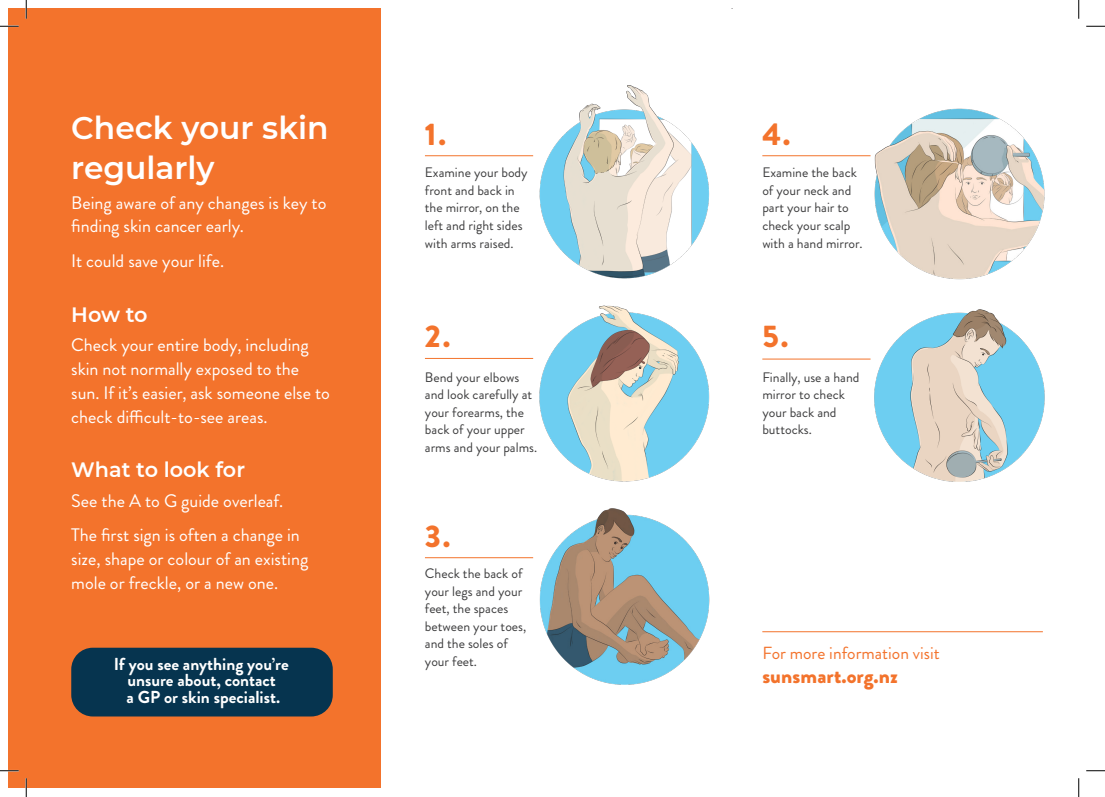
<style>
.page{position:relative;width:1105px;height:797px;background:#fff}
.page>*{position:absolute;margin:0;border:0;box-sizing:border-box;transform-origin:0 0}
.t1{font:600 31.25px "Montserrat";color:#fff}
.t2{font:900 31.25px "Brandon Grotesque";color:#f3732c}
.t3{font:900 21.25px "Brandon Grotesque";letter-spacing:.005em;color:#f3732c}
.t4{font:600 20.75px "Montserrat";color:#fff}
.t5{font:18.12px/23.8px "Brandon Grotesque";color:#fff}
.t6{font:17.5px "Brandon Grotesque";color:#f3732c}
.t7{font:700 17.38px/16.2px "Brandon Grotesque";color:#fff;text-align:center}
.t8{font:13.75px/17.5px "Brandon Grotesque";color:#3e3e3f}
</style>
<div class="page">
<img style="left:528px;top:85px;width:181px;height:194px">
<img style="left:529px;top:305px;width:181px;height:177px">
<img style="left:527px;top:508px;width:183px;height:177px">
<img style="left:857px;top:108px;width:188px;height:172px">
<img style="left:870px;top:309px;width:175px;height:173px">
<div style="left:9px;top:9px;width:372px;height:779px;background:#f3732c"></div>
<hr style="left:762px;top:631px;width:281px;height:1px;background:#f3732c">
<hr style="left:425px;top:155px;width:108px;height:1px;background:#f3732c">
<hr style="left:762px;top:155px;width:108px;height:1px;background:#f3732c">
<hr style="left:762px;top:359px;width:108px;height:1px;background:#f3732c">
<hr style="left:425px;top:358px;width:108px;height:1px;background:#f3732c">
<hr style="left:425px;top:557px;width:108px;height:1px;background:#f3732c">
<div style="left:71px;top:647px;width:262px;height:69px;background:#06344f;border-radius:22px"></div>
<svg style="left:0;top:25px;width:19px;height:2px"></svg>
<svg style="left:1086px;top:25px;width:19px;height:2px"></svg>
<svg style="left:0;top:770px;width:19px;height:1px"></svg>
<svg style="left:1086px;top:770px;width:19px;height:1px"></svg>
<svg style="left:25px;top:0;width:2px;height:19px"></svg>
<svg style="left:25px;top:778px;width:2px;height:19px"></svg>
<svg style="left:1078px;top:0;width:1px;height:19px"></svg>
<svg style="left:1078px;top:778px;width:1px;height:19px"></svg>
<p class="t1" style="left:71px;top:106px;width:259px">Check your skin</p>
<p class="t1" style="left:71px;top:146px;width:145px">regularly</p>
<p class="t5" style="left:71px;top:191px;width:257px">Being aware of any changes is key to finding skin cancer early.</p>
<p class="t5" style="left:71px;top:249px;width:154px">It could save your life.</p>
<p class="t4" style="left:71px;top:299px;width:78px">How to</p>
<p class="t5" style="left:71px;top:333px;width:260px">Check your entire body, including skin not normally exposed to the sun. If it’s easier, ask someone else to check difficult-to-see areas.</p>
<p class="t4" style="left:71px;top:455px;width:175px">What to look for</p>
<p class="t5" style="left:71px;top:489px;width:214px">See the A to G guide overleaf.</p>
<p class="t5" style="left:71px;top:523px;width:239px">The first sign is often a change in size, shape or colour of an existing mole or freckle, or a new one.</p>
<p class="t7" style="left:114px;top:656px;width:177px">If you see anything you’re unsure about, contact<br>a GP or skin specialist.</p>
<p class="t2" style="left:425px;top:112px;width:23px">1.</p>
<p class="t2" style="left:762px;top:112px;width:30px">4.</p>
<p class="t8" style="left:425px;top:164px;width:104px">Examine your body front and back in the mirror, on the left and right sides with arms raised.</p>
<p class="t8" style="left:762px;top:164px;width:102px">Examine the back of your neck and part your hair to check your scalp with a hand mirror.</p>
<p class="t2" style="left:425px;top:314px;width:27px">2.</p>
<p class="t2" style="left:762px;top:314px;width:27px">5.</p>
<p class="t8" style="left:425px;top:368px;width:114px">Bend your elbows and look carefully at your forearms, the back of your upper arms and your palms.</p>
<p class="t2" style="left:425px;top:514px;width:27px">3.</p>
<p class="t8" style="left:425px;top:565px;width:103px">Check the back of your legs and your feet, the spaces between your toes, and the soles of your feet.</p>
<p class="t8" style="left:762px;top:368px;width:99px">Finally, use a hand mirror to check your back and buttocks.</p>
<p class="t6" style="left:762px;top:641px;width:179px">For more information visit</p>
<p class="t3" style="left:762px;top:660px;width:137px">sunsmart.org.nz</p>
</div>
